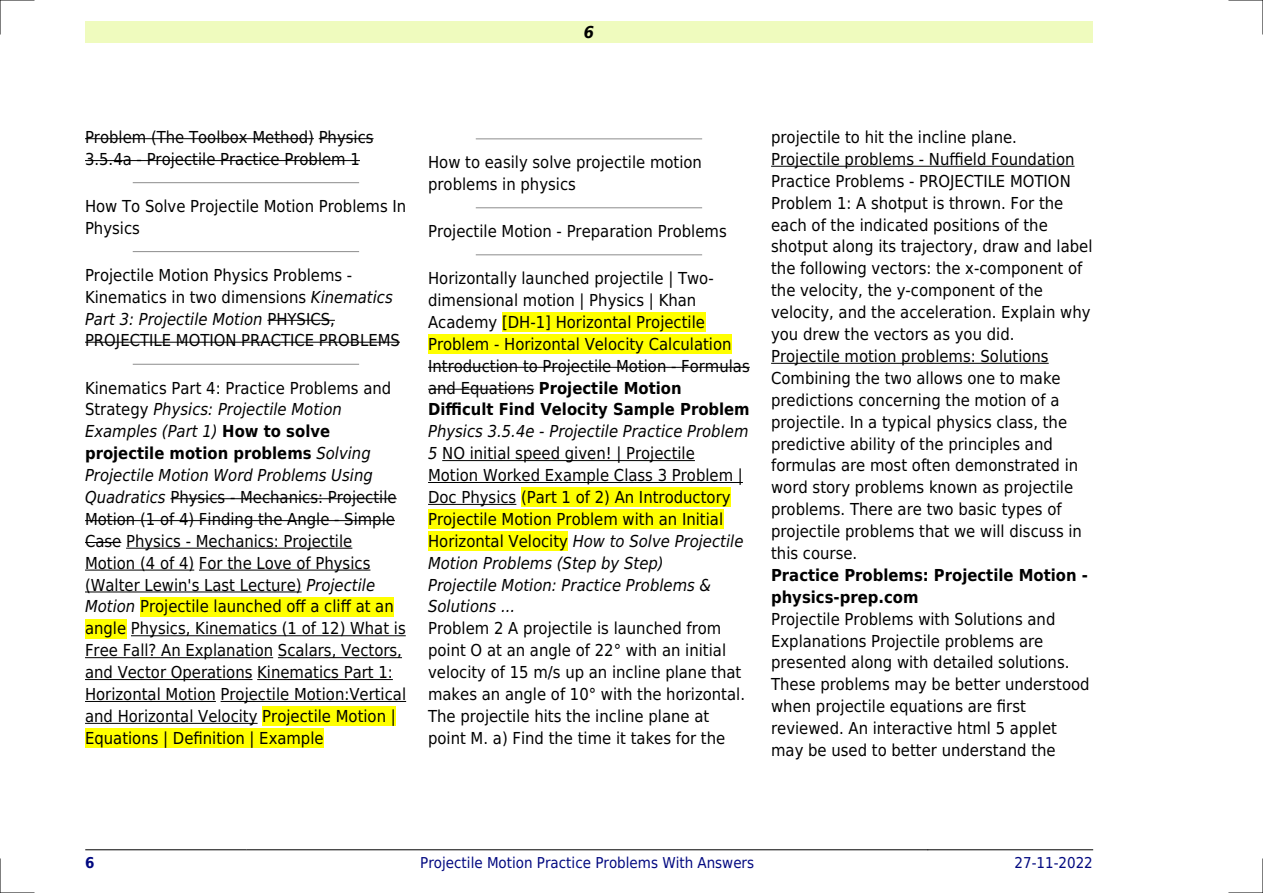
<style>
.page{position:relative;width:1263px;height:893px;background:#fff}
.page>*{position:absolute;margin:0;border:0;box-sizing:border-box;transform-origin:0 0}
.t1{font:16.5px/21.9px "DejaVu Sans Condensed";color:#000}
.t2{font:700 16.5px/21.9px "DejaVu Sans Condensed";color:#000}
.t3{font:italic 700 16.5px "DejaVu Sans Condensed";color:#000}
.t4{font:15px "DejaVu Sans Condensed";color:#000880}
.t5{font:700 15px "DejaVu Sans Condensed";color:#000880}
.s1{font-style:italic}
.s2{font-weight:700}
</style>
<div class="page">
<div style="left:85px;top:21px;width:1008px;height:22px;background:#effbbe"></div>
<hr style="left:85px;top:849px;width:161px;height:1px;background:#000">
<hr style="left:247px;top:849px;width:681px;height:1px;background:#000">
<hr style="left:928px;top:849px;width:165px;height:1px;background:#000">
<hr style="left:85px;top:138px;width:229px;height:1px;background:#000">
<hr style="left:319px;top:138px;width:55px;height:1px;background:#000">
<hr style="left:85px;top:160px;width:275px;height:1px;background:#000">
<hr style="left:133px;top:182px;width:226px;height:1px;background:#999">
<hr style="left:133px;top:251px;width:226px;height:1px;background:#999">
<hr style="left:267px;top:320px;width:68px;height:1px;background:#000">
<hr style="left:85px;top:342px;width:315px;height:1px;background:#000">
<hr style="left:133px;top:364px;width:226px;height:1px;background:#999">
<hr style="left:170px;top:498px;width:227px;height:1px;background:#000">
<hr style="left:85px;top:520px;width:310px;height:1px;background:#000">
<hr style="left:85px;top:542px;width:36px;height:1px;background:#000">
<hr style="left:126px;top:548px;width:226px;height:1px;background:#000">
<hr style="left:85px;top:570px;width:109px;height:1px;background:#000">
<hr style="left:199px;top:570px;width:171px;height:1px;background:#000">
<hr style="left:85px;top:592px;width:217px;height:1px;background:#000">
<div style="left:140px;top:597px;width:254px;height:19px;background:#ff0"></div>
<div style="left:85px;top:619px;width:41px;height:19px;background:#ff0"></div>
<hr style="left:131px;top:635px;width:275px;height:1px;background:#000">
<hr style="left:85px;top:657px;width:188px;height:1px;background:#000">
<hr style="left:278px;top:657px;width:124px;height:1px;background:#000">
<hr style="left:85px;top:679px;width:167px;height:1px;background:#000">
<hr style="left:257px;top:679px;width:136px;height:1px;background:#000">
<hr style="left:85px;top:701px;width:131px;height:1px;background:#000">
<hr style="left:221px;top:701px;width:185px;height:1px;background:#000">
<hr style="left:85px;top:723px;width:173px;height:1px;background:#000">
<div style="left:262px;top:707px;width:134px;height:19px;background:#ff0"></div>
<div style="left:85px;top:728px;width:239px;height:20px;background:#ff0"></div>
<hr style="left:476px;top:138px;width:226px;height:1px;background:#999">
<hr style="left:476px;top:207px;width:226px;height:1px;background:#999">
<hr style="left:476px;top:254px;width:226px;height:1px;background:#999">
<div style="left:502px;top:312px;width:203px;height:20px;background:#ff0"></div>
<div style="left:428px;top:334px;width:303px;height:20px;background:#ff0"></div>
<hr style="left:428px;top:367px;width:322px;height:1px;background:#000">
<hr style="left:428px;top:389px;width:106px;height:1px;background:#000">
<hr style="left:442px;top:460px;width:253px;height:1px;background:#000">
<hr style="left:428px;top:482px;width:315px;height:1px;background:#000">
<hr style="left:428px;top:504px;width:88px;height:1px;background:#000">
<div style="left:521px;top:488px;width:209px;height:19px;background:#ff0"></div>
<div style="left:428px;top:510px;width:295px;height:19px;background:#ff0"></div>
<div style="left:428px;top:531px;width:140px;height:20px;background:#ff0"></div>
<hr style="left:771px;top:166px;width:303px;height:1px;background:#000">
<hr style="left:771px;top:363px;width:278px;height:1px;background:#000">
<hr style="left:0;top:0;width:34px;height:1px;background:#000">
<hr style="left:1229px;top:0;width:34px;height:1px;background:#000">
<hr style="left:0;top:892px;width:34px;height:1px;background:#000">
<hr style="left:1229px;top:892px;width:34px;height:1px;background:#000">
<hr style="left:0;top:0;width:1px;height:34px;background:#000">
<hr style="left:0;top:859px;width:1px;height:34px;background:#000">
<hr style="left:1262px;top:0;width:1px;height:34px;background:#000">
<hr style="left:1262px;top:859px;width:1px;height:34px;background:#000">
<p class="t3" style="left:584px;top:23px;width:12px">6</p>
<p class="t1" style="left:85px;top:126px;width:290px">Problem (The Toolbox Method) Physics<br>3.5.4a - Projectile Practice Problem 1</p>
<p class="t1" style="left:85px;top:195px;width:323px">How To Solve Projectile Motion Problems In<br>Physics</p>
<p class="t1" style="left:85px;top:264px;width:316px">Projectile Motion Physics Problems - Kinematics in two dimensions <span class="s1">Kinematics Part 3: Projectile Motion</span> PHYSICS, PROJECTILE MOTION PRACTICE PROBLEMS</p>
<p class="t1" style="left:85px;top:377px;width:323px">Kinematics Part 4: Practice Problems and Strategy <span class="s1">Physics: Projectile Motion Examples (Part 1)</span> <span class="s2">How to solve projectile motion problems</span> <span class="s1">Solving Projectile Motion Word Problems Using Quadratics</span> Physics - Mechanics: Projectile Motion (1 of 4) Finding the Angle - Simple Case Physics - Mechanics: Projectile Motion (4 of 4) For the Love of Physics (Walter Lewin's Last Lecture) <span class="s1">Projectile Motion</span> Projectile launched off a cliff at an angle Physics, Kinematics (1 of 12) What is Free Fall? An Explanation Scalars, Vectors, and Vector Operations Kinematics Part 1:<br>Horizontal Motion Projectile Motion:Vertical and Horizontal Velocity Projectile Motion | Equations | Definition | Example</p>
<p class="t1" style="left:428px;top:151px;width:275px">How to easily solve projectile motion problems in physics</p>
<p class="t1" style="left:428px;top:220px;width:300px">Projectile Motion - Preparation Problems</p>
<p class="t1" style="left:428px;top:267px;width:323px">Horizontally launched projectile | Two&shy;dimensional motion | Physics | Khan Academy [DH-1] Horizontal Projectile Problem - Horizontal Velocity Calculation Introduction to Projectile Motion - Formulas and Equations <span class="s2">Projectile Motion Difficult Find Velocity Sample Problem</span></p>
<p class="t1" style="left:428px;top:421px;width:322px"><span class="s1">Physics 3.5.4e - Projectile Practice Problem 5</span> NO initial speed given! | Projectile Motion Worked Example Class 3 Problem | Doc Physics (Part 1 of 2) An Introductory Projectile Motion Problem with an Initial Horizontal Velocity <span class="s1">How to Solve Projectile Motion Problems (Step by Step)<br>Projectile Motion: Practice Problems &amp; Solutions ...</span></p>
<p class="t1" style="left:428px;top:618px;width:318px">Problem 2 A projectile is launched from point O at an angle of 22° with an initial velocity of 15 m/s up an incline plane that makes an angle of 10° with the horizontal.<br>The projectile hits the incline plane at point M. a) Find the time it takes for the</p>
<p class="t1" style="left:771px;top:126px;width:323px">projectile to hit the incline plane.<br>Projectile problems - Nuffield Foundation Practice Problems - PROJECTILE MOTION Problem 1: A shotput is thrown. For the each of the indicated positions of the shotput along its trajectory, draw and label the following vectors: the x-component of the velocity, the y-component of the velocity, and the acceleration. Explain why you drew the vectors as you did.<br>Projectile motion problems: Solutions Combining the two allows one to make predictions concerning the motion of a projectile. In a typical physics class, the predictive ability of the principles and formulas are most often demonstrated in word story problems known as projectile problems. There are two basic types of projectile problems that we will discuss in this course.</p>
<p class="t2" style="left:771px;top:564px;width:318px">Practice Problems: Projectile Motion - physics-prep.com</p>
<p class="t1" style="left:771px;top:608px;width:320px">Projectile Problems with Solutions and Explanations Projectile problems are presented along with detailed solutions.<br>These problems may be better understood when projectile equations are first reviewed. An interactive html 5 applet may be used to better understand the</p>
<p class="t5" style="left:85px;top:854px;width:11px">6</p>
<p class="t4" style="left:420px;top:854px;width:335px">Projectile Motion Practice Problems With Answers</p>
<p class="t4" style="left:1014px;top:854px;width:80px">27-11-2022</p>
</div>
